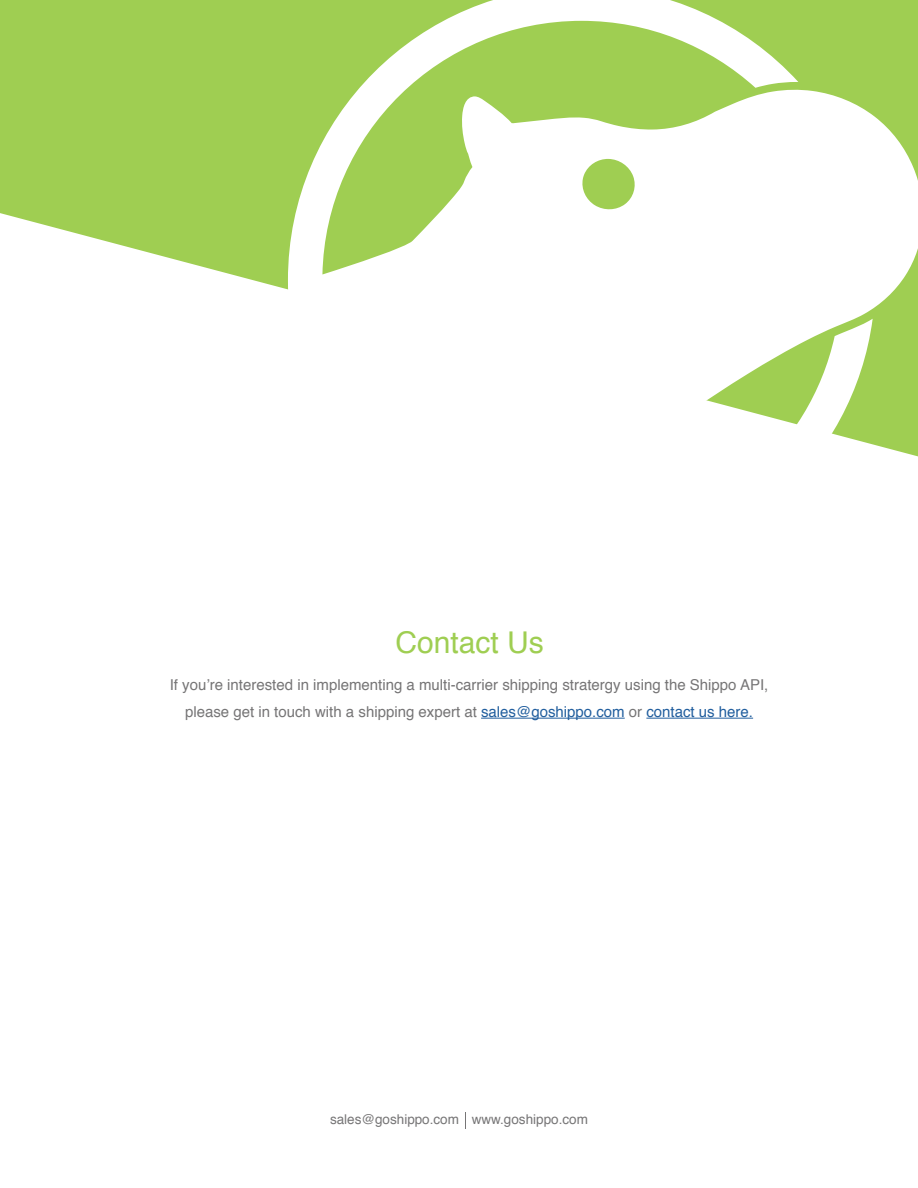
<style>
.page{position:relative;width:918px;height:1188px;background:#fff}
.page>*{position:absolute;margin:0;border:0;box-sizing:border-box;transform-origin:0 0}
.t1{font:30px "Helvetica";color:#9fce52}
.t2{font:15px/27px "Helvetica";color:#767576;text-align:center}
.t3{font:13.5px "Helvetica";color:#767576}
.s1{color:#215e9e}
</style>
<div class="page">
<svg style="left:465px;top:1112px;width:1px;height:16px"></svg>
<svg style="left:0;top:0;width:918px;height:456px;fill:#9fce52"></svg>
<hr style="left:481px;top:718px;width:144px;height:1px;background:#215e9e">
<hr style="left:646px;top:718px;width:107px;height:1px;background:#215e9e">
<svg style="left:288px;top:0;width:630px;height:442px"></svg>
<h1 class="t1" style="left:395px;top:630px;width:150px">Contact Us</h1>
<p class="t2" style="left:170px;top:672px;width:600px">If you’re interested in implementing a multi-carrier shipping stratergy using the Shippo API, please get in touch with a shipping expert at <span class="s1">sales@goshippo.com</span> or <span class="s1">contact us here.</span></p>
<p class="t3" style="left:330px;top:1114px;width:259px">sales@goshippo.com www.goshippo.com</p>
</div>
